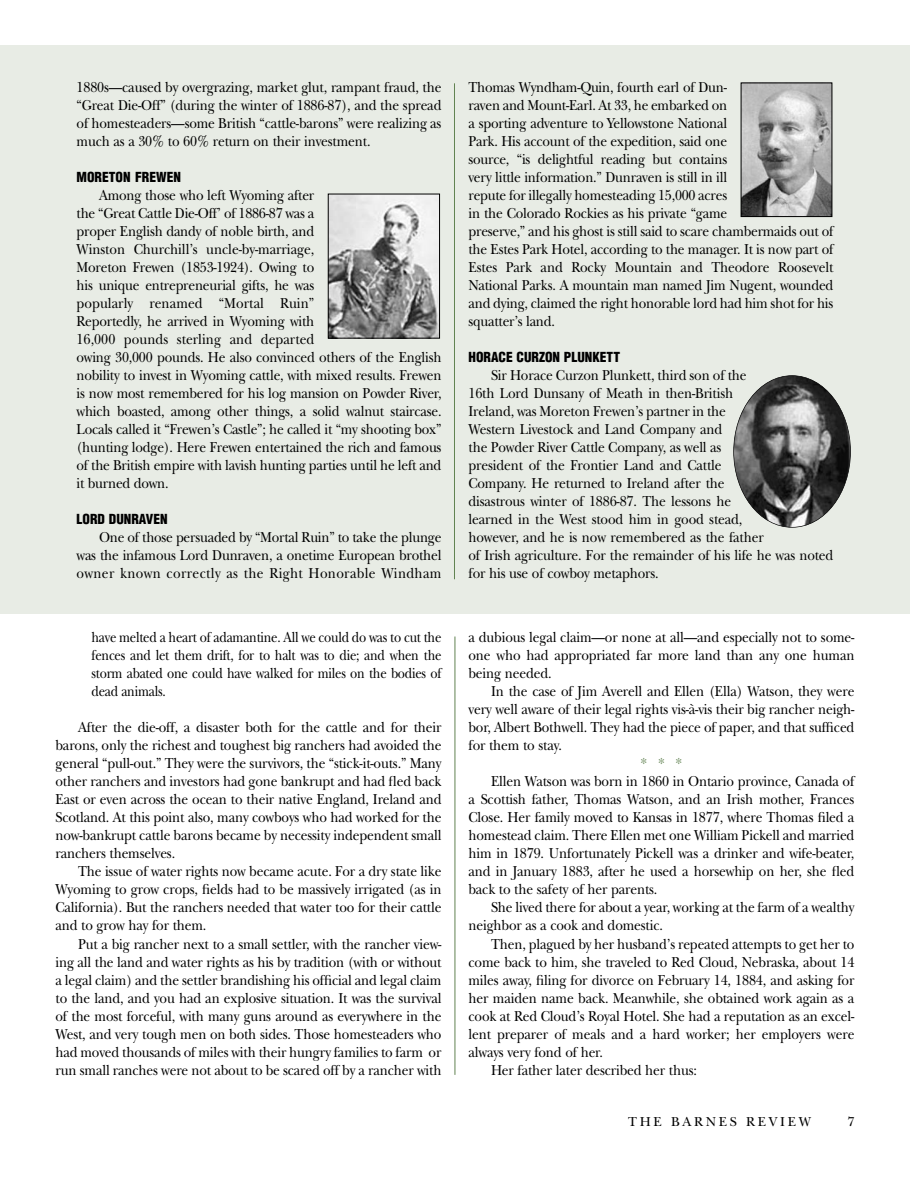
<style>
.page{position:relative;width:910px;height:1180px;background:#fff}
.page>*{position:absolute;margin:0;border:0;box-sizing:border-box;transform-origin:0 0}
.t1{font:15px/18px "New Baskerville";letter-spacing:-.01em;color:#000;text-align:justify;scale:.9 1}
.t2{font:15px/18px "New Baskerville";letter-spacing:-.01em;color:#000;text-align:justify;scale:.85 1}
.t3{font:15px "New Baskerville";color:#628352;scale:.9 1}
.t4{font:900 condensed 13.5px "Helvetica";color:#000}
.t5{font:13.5px "New Baskerville";letter-spacing:.2em;color:#000}
</style>
<div class="page">
<hr style="left:454px;top:636px;width:1px;height:438px;background:#628352">
<div style="left:0;top:45px;width:909px;height:569px;background:#e8ece5"></div>
<img style="left:330px;top:195px;width:107px;height:141px">
<div style="left:328px;top:193px;width:111px;height:145px;border:1px solid #000"></div>
<img style="left:742px;top:84px;width:87px;height:131px">
<img style="left:733px;top:375px;width:117px;height:152px;border-radius:50%">
<hr style="left:454px;top:83px;width:1px;height:496px;background:#628352">
<p class="t1" style="left:76px;top:80px;width:407px">1880s—caused by overgrazing, market glut, rampant fraud, the “Great Die-Off” (during the winter of 1886-87), and the spread of homesteaders—some British “cattle-barons” were realizing as much as a 30% to 60% return on their investment.</p>
<p class="t4" style="left:76px;top:169px;width:106px">MORETON FREWEN</p>
<p class="t1" style="left:76px;top:188px;width:407px;text-align:left;text-indent:23px">Among those who left Wyoming after<br>the “Great Cattle Die-Off’ of 1886-87 was a<br>proper English dandy of noble birth, and<br>Winston Churchill’s uncle-by-marriage,<br>Moreton Frewen (1853-1924). Owing to<br>his unique entrepreneurial gifts, he was<br>popularly renamed “Mortal Ruin”<br>Reportedly, he arrived in Wyoming with<br>16,000 pounds sterling and departed<br>owing 30,000 pounds. He also convinced others of the English nobility to invest in Wyoming cattle, with mixed results. Frewen is now most remembered for his log mansion on Powder River, which boasted, among other things, a solid walnut staircase.<br>Locals called it “Frewen’s Castle”; he called it “my shooting box” (hunting lodge). Here Frewen entertained the rich and famous of the British empire with lavish hunting parties until he left and it burned down.</p>
<p class="t4" style="left:76px;top:511px;width:93px">LORD DUNRAVEN</p>
<p class="t1" style="left:76px;top:530px;width:407px;text-indent:23px">One of those persuaded by “Mortal Ruin” to take the plunge was the infamous Lord Dunraven, a onetime European brothel owner known correctly as the Right Honorable Wind ham</p>
<p class="t2" style="left:91px;top:629px;width:413px">have melted a heart of adamantine. All we could do was to cut the fences and let them drift, for to halt was to die; and when the storm abated one could have walked for miles on the bodies of dead animals.</p>
<p class="t1" style="left:55px;top:719px;width:430px;text-indent:23px">After the die-off, a disaster both for the cattle and for their barons, only the richest and toughest big ranchers had avoided the general “pull-out.” They were the survivors, the “stick-it-outs.” Many other ranchers and investors had gone bankrupt and had fled back East or even across the ocean to their native England, Ireland and Scotland. At this point also, many cowboys who had worked for the now-bankrupt cattle barons became by necessity independent small ranchers themselves.</p>
<p class="t1" style="left:55px;top:863px;width:430px;text-indent:23px">The issue of water rights now became acute. For a dry state like Wyoming to grow crops, fields had to be massively irrigated (as in California). But the ranchers needed that water too for their cattle and to grow hay for them.</p>
<p class="t1" style="left:55px;top:935px;width:430px;text-indent:23px">Put a big rancher next to a small settler, with the rancher view&shy;ing all the land and water rights as his by tradition (with or without a legal claim) and the settler brandishing his official and legal claim to the land, and you had an explosive situation. It was the survival of the most forceful, with many guns around as everywhere in the West, and very tough men on both sides. Those homesteaders who had moved thousands of miles with their hungry families to farm or run small ranches were not about to be scared off by a rancher with</p>
<p class="t1" style="left:468px;top:80px;width:407px;text-align:left">Thomas Wyndham-Quin, fourth earl of Dun -<br>raven and Mount-Earl. At 33, he embarked on<br>a sporting adventure to Yellowstone Nation al<br>Park. His account of the expedition, said one<br>source, “is delightful reading but contains<br>very little information.” Dunraven is still in ill<br>repute for illegally homesteading 15,000 acres<br>in the Colorado Rockies as his private “game<br>preserve,” and his ghost is still said to scare chambermaids out of the Estes Park Hotel, according to the manager. It is now part of Estes Park and Rocky Mountain and Theodore Roosevelt National Parks. A mountain man named Jim Nugent, wounded and dying, claimed the right honorable lord had him shot for his squatter’s land.</p>
<p class="t4" style="left:468px;top:349px;width:153px">HORACE CURZON PLUNKETT</p>
<p class="t1" style="left:468px;top:368px;width:407px;text-align:left;text-indent:23px">Sir Horace Curzon Plunkett, third son of the<br>16th Lord Dunsany of Meath in then-British<br>Ireland, was Moreton Frewen’s partner in the<br>Western Livestock and Land Company and<br>the Powder River Cattle Company, as well as<br>president of the Frontier Land and Cattle<br>Company. He returned to Ireland after the<br>disastrous winter of 1886-87. The lessons he<br>learned in the West stood him in good stead,<br>however, and he is now remembered as the father<br>of Irish agriculture. For the remainder of his life he was noted for his use of cowboy metaphors.</p>
<p class="t1" style="left:468px;top:629px;width:430px">a dubious legal claim—or none at all—and especially not to some&shy;one who had appropriated far more land than any one human being needed.</p>
<p class="t1" style="left:468px;top:683px;width:430px;text-indent:23px">In the case of Jim Averell and Ellen (Ella) Watson, they were very well aware of their legal rights vis-à-vis their big rancher neigh&shy;bor, Albert Bothwell. They had the piece of paper, and that sufficed for them to stay.</p>
<p class="t3" style="left:640px;top:757px;width:48px">***</p>
<p class="t1" style="left:468px;top:773px;width:430px;text-indent:23px">Ellen Watson was born in 1860 in Ontario province, Canada of a Scottish father, Thomas Watson, and an Irish mother, Frances Close. Her family moved to Kansas in 1877, where Thomas filed a homestead claim. There Ellen met one William Pickell and married him in 1879. Unfortunately Pickell was a drinker and wife-beater, and in January 1883, after he used a horsewhip on her, she fled back to the safety of her parents.</p>
<p class="t1" style="left:468px;top:899px;width:430px;text-indent:23px">She lived there for about a year, working at the farm of a wealthy neighbor as a cook and domestic.</p>
<p class="t1" style="left:491px;top:935px;width:405px">Then, plagued by her husband’s repeated attempts to get her to</p>
<p class="t1" style="left:468px;top:953px;width:430px">come back to him, she traveled to Red Cloud, Nebraska, about 14</p>
<p class="t1" style="left:468px;top:971px;width:430px">miles away, filing for divorce on February 14, 1884, and asking for</p>
<p class="t1" style="left:468px;top:989px;width:430px">her maiden name back. Meanwhile, she obtained work again as a</p>
<p class="t1" style="left:468px;top:1007px;width:430px">cook at Red Cloud’s Royal Hotel. She had a reputation as an excel-</p>
<p class="t1" style="left:468px;top:1025px;width:430px">lent preparer of meals and a hard worker; her employers were</p>
<p class="t1" style="left:468px;top:1043px;width:151px">always very fond of her.</p>
<p class="t1" style="left:491px;top:1061px;width:230px">Her father later described her thus:</p>
<p class="t5" style="left:628px;top:1116px;width:184px">THE BARNES REVIEW</p>
<p class="t5" style="left:847px;top:1116px;width:9px">7</p>
</div>
